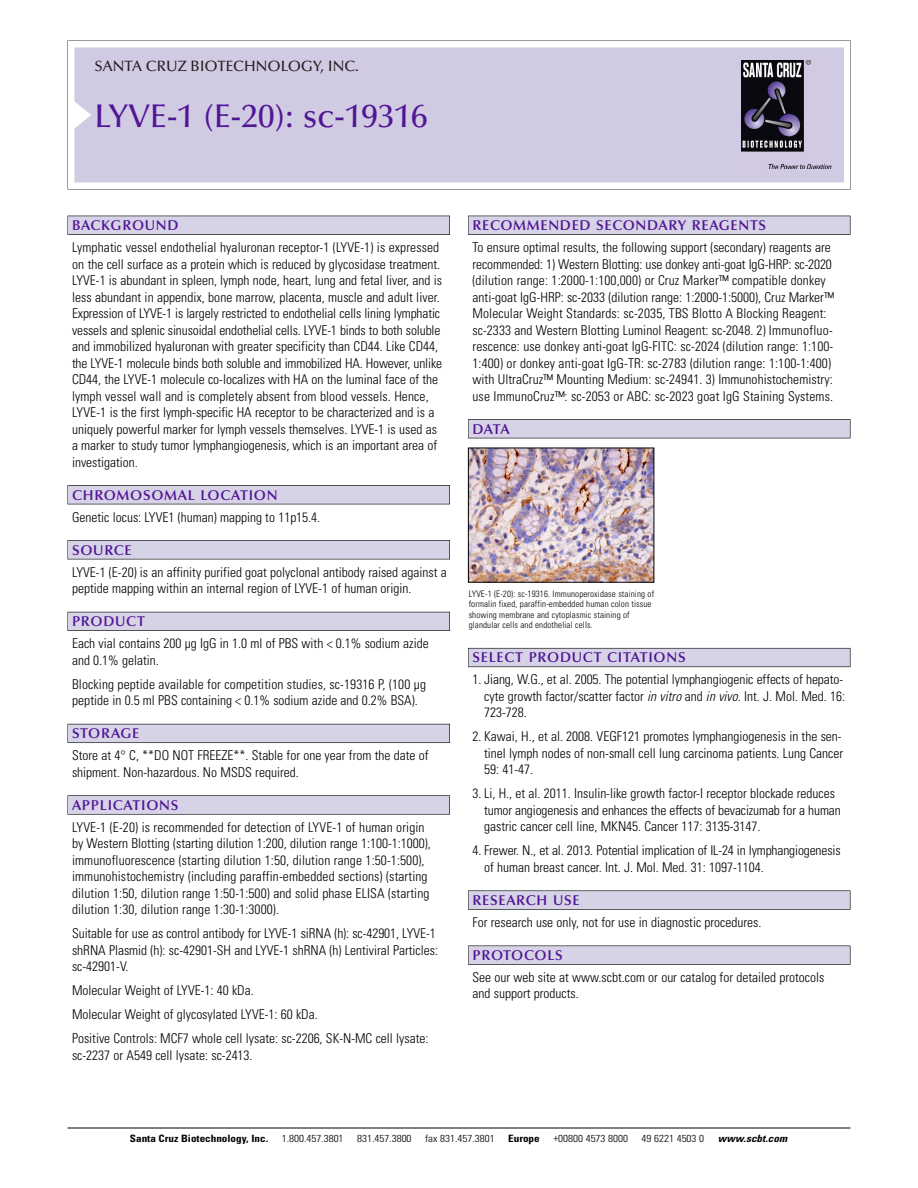
<style>
.page{position:relative;width:918px;height:1188px;background:#fff}
.page>*{position:absolute;margin:0;border:0;box-sizing:border-box;transform-origin:0 0}
.t1{font:500 33px "Optima";color:#511695}
.t2{font:500 15px "Optima";color:#231f20}
.t3{font:600 14.25px "Optima";letter-spacing:.05em;color:#511695}
.t4{font:300 condensed 13.5px/16.5px "Univers";color:#000}
.t5{font:300 condensed 10.2px "Univers";color:#000;scale:1.1 1}
.t6{font:700 condensed 10.2px "Univers";color:#000;scale:1.1 1}
.t7{font:italic 700 condensed 10.2px "Univers";letter-spacing:.005em;color:#000;scale:1.1 1}
.t8{font:300 condensed 9px/10.5px "Univers";letter-spacing:.015em;color:#000}
.s1{font-style:italic}
</style>
<div class="page">
<svg style="left:68px;top:40px;width:783px;height:149px"></svg>
<div style="left:74px;top:47px;width:770px;height:135px;background:#d1cae3"></div>
<img style="left:741px;top:60px;width:90px;height:108px">
<div style="left:68px;top:216px;width:382px;height:19px;background:#525155"></div>
<div style="left:68px;top:216px;width:381px;height:18px;background:#d7d3e7"></div>
<div style="left:68px;top:485px;width:382px;height:19px;background:#525155"></div>
<div style="left:68px;top:486px;width:381px;height:18px;background:#d7d3e7"></div>
<div style="left:68px;top:540px;width:382px;height:19px;background:#545357"></div>
<div style="left:68px;top:541px;width:381px;height:18px;background:#d7d3e7"></div>
<div style="left:68px;top:612px;width:382px;height:19px;background:#54535a"></div>
<div style="left:68px;top:612px;width:381px;height:18px;background:#d7d3e7"></div>
<div style="left:68px;top:724px;width:382px;height:19px;background:#5b5a62"></div>
<div style="left:68px;top:724px;width:381px;height:18px;background:#d7d3e7"></div>
<div style="left:68px;top:795px;width:382px;height:20px;background:#626263"></div>
<div style="left:68px;top:796px;width:381px;height:18px;background:#d7d3e7"></div>
<div style="left:468px;top:216px;width:382px;height:19px;background:#525155"></div>
<div style="left:468px;top:216px;width:382px;height:18px;background:#d7d3e7"></div>
<div style="left:468px;top:419px;width:382px;height:19px;background:#525155"></div>
<div style="left:468px;top:420px;width:382px;height:18px;background:#d7d3e7"></div>
<div style="left:468px;top:648px;width:382px;height:19px;background:#66646d"></div>
<div style="left:468px;top:649px;width:382px;height:18px;background:#d7d3e7"></div>
<svg style="left:468px;top:890px;width:382px;height:20px"></svg>
<div style="left:468px;top:891px;width:382px;height:18px;background:#d7d3e7"></div>
<div style="left:468px;top:946px;width:382px;height:19px;background:#575759"></div>
<div style="left:468px;top:946px;width:382px;height:18px;background:#d7d3e7"></div>
<hr style="left:68px;top:1128px;width:782px;height:1px;background:#000">
<img style="left:470px;top:450px;width:182px;height:131px">
<div style="left:468px;top:448px;width:186px;height:135px;border:1px solid #000"></div>
<p class="t2" style="left:94px;top:61px;width:266px">SANTA CRUZ BIOTECHNOLOGY, INC.</p>
<h1 class="t1" style="left:94px;top:103px;width:335px">LYVE-1 (E-20): sc-19316</h1>
<p class="t3" style="left:72px;top:219px;width:108px">BACKGROUND</p>
<p class="t4" style="left:72px;top:240px;width:372px">Lymphatic vessel endothelial hyaluronan receptor-1 (LYVE-1) is expressed on the cell surface as a protein which is reduced by glycosidase treatment.<br>LYVE-1 is abundant in spleen, lymph node, heart, lung and fetal liver, and is less abundant in appendix, bone marrow, placenta, muscle and adult liver.<br>Expression of LYVE-1 is largely restricted to endothelial cells lining lymphatic vessels and splenic sinusoidal endothelial cells. LYVE-1 binds to both soluble and immobilized hyaluronan with greater specificity than CD44. Like CD44, the LYVE-1 molecule binds both soluble and immobilized HA. However, unlike CD44, the LYVE-1 molecule co-localizes with HA on the luminal face of the lymph vessel wall and is completely absent from blood vessels. Hence, LYVE-1 is the first lymph-specific HA receptor to be characterized and is a uniquely powerful marker for lymph vessels themselves. LYVE-1 is used as a marker to study tumor lymphangiogenesis, which is an important area of investigation.</p>
<p class="t3" style="left:72px;top:489px;width:207px">CHROMOSOMAL LOCATION</p>
<p class="t4" style="left:72px;top:510px;width:250px">Genetic locus: LYVE1 (human) mapping to 11p15.4.</p>
<p class="t3" style="left:72px;top:544px;width:61px">SOURCE</p>
<p class="t4" style="left:72px;top:565px;width:376px">LYVE-1 (E-20) is an affinity purified goat polyclonal antibody raised against a peptide mapping within an internal region of LYVE-1 of human origin.</p>
<p class="t3" style="left:72px;top:616px;width:74px">PRODUCT</p>
<p class="t4" style="left:72px;top:636px;width:358px">Each vial contains 200 µg IgG in 1.0 ml of PBS with &lt; 0.1% sodium azide and 0.1% gelatin.</p>
<p class="t4" style="left:72px;top:677px;width:356px">Blocking peptide available for competition studies, sc-19316 P, (100 µg peptide in 0.5 ml PBS containing &lt; 0.1% sodium azide and 0.2% BSA).</p>
<p class="t3" style="left:72px;top:728px;width:69px">STORAGE</p>
<p class="t4" style="left:72px;top:748px;width:358px">Store at 4° C, **DO NOT FREEZE**. Stable for one year from the date of shipment. Non-hazardous. No MSDS required.</p>
<p class="t3" style="left:72px;top:799px;width:108px">APPLICATIONS</p>
<p class="t4" style="left:72px;top:820px;width:360px">LYVE-1 (E-20) is recommended for detection of LYVE-1 of human origin by Western Blotting (starting dilution 1:200, dilution range 1:100-1:1000), immunofluorescence (starting dilution 1:50, dilution range 1:50-1:500), immunohistochemistry (including paraffin-embedded sections) (starting dilution 1:50, dilution range 1:50-1:500) and solid phase ELISA (starting dilution 1:30, dilution range 1:30-1:3000).</p>
<p class="t4" style="left:72px;top:926px;width:368px">Suitable for use as control antibody for LYVE-1 siRNA (h): sc-42901, LYVE-1 shRNA Plasmid (h): sc-42901-SH and LYVE-1 shRNA (h) Lentiviral Particles: sc-42901-V.</p>
<p class="t4" style="left:72px;top:980px;width:358px;line-height:24px">Molecular Weight of LYVE-1: 40 kDa.<br>Molecular Weight of glycosylated LYVE-1: 60 kDa.<br>Positive Controls: MCF7 whole cell lysate: sc-2206, SK-N-MC cell lysate:</p>
<p class="t4" style="left:72px;top:1048px;width:182px">sc-2237 or A549 cell lysate: sc-2413.</p>
<p class="t3" style="left:473px;top:219px;width:295px">RECOMMENDED SECONDARY REAGENTS</p>
<p class="t4" style="left:473px;top:240px;width:363px">To ensure optimal results, the following support (secondary) reagents are recommended: 1) Western Blotting: use donkey anti-goat IgG-HRP: sc-2020 (dilution range: 1:2000-1:100,000) or Cruz Marker™ compatible donkey anti-goat IgG-HRP: sc-2033 (dilution range: 1:2000-1:5000), Cruz Marker™ Molecular Weight Standards: sc-2035, TBS Blotto A Blocking Reagent: sc-2333 and Western Blotting Luminol Reagent: sc-2048. 2) Immunofluo&shy;rescence: use donkey anti-goat IgG-FITC: sc-2024 (dilution range: 1:100- 1:400) or donkey anti-goat IgG-TR: sc-2783 (dilution range: 1:100-1:400) with UltraCruz™ Mounting Medium: sc-24941. 3) Immunohistochemistry: use ImmunoCruz™: sc-2053 or ABC: sc-2023 goat IgG Staining Systems.</p>
<p class="t3" style="left:473px;top:423px;width:39px">DATA</p>
<p class="t8" style="left:469px;top:589px;width:187px">LYVE-1 (E-20): sc-19316. Immunoperoxidase staining of formalin fixed, paraffin-embedded human colon tissue showing membrane and cytoplasmic staining of glandular cells and endothelial cells.</p>
<p class="t3" style="left:473px;top:652px;width:215px">SELECT PRODUCT CITATIONS</p>
<p class="t4" style="left:484px;top:673px;width:362px;text-indent:-12px">1. Jiang, W.G., et al. 2005. The potential lymphangiogenic effects of hepato&shy;cyte growth factor/scatter factor <span class="s1">in vitro</span> and <span class="s1">in vivo.</span> Int. J. Mol. Med. 16:<br>723-728.</p>
<p class="t4" style="left:484px;top:730px;width:360px;text-align:justify;text-indent:-12px">2. Kawai, H., et al. 2008. VEGF121 promotes lymphangiogenesis in the sen&shy;tinel lymph nodes of non-small cell lung carcinoma patients. Lung Cancer 59: 41-47.</p>
<p class="t4" style="left:484px;top:787px;width:358px;text-indent:-12px">3. Li, H., et al. 2011. Insulin-like growth factor-I receptor blockade reduces tumor angiogenesis and enhances the effects of bevacizumab for a human gastric cancer cell line, MKN45. Cancer 117: 3135-3147.</p>
<p class="t4" style="left:484px;top:844px;width:358px;text-indent:-12px">4. Frewer. N., et al. 2013. Potential implication of IL-24 in lymphangiogenesis of human breast cancer. Int. J. Mol. Med. 31: 1097-1104.</p>
<p class="t3" style="left:473px;top:894px;width:109px">RESEARCH USE</p>
<p class="t4" style="left:473px;top:915px;width:290px">For research use only, not for use in diagnostic procedures.</p>
<p class="t3" style="left:473px;top:949px;width:92px">PROTOCOLS</p>
<p class="t4" style="left:473px;top:970px;width:353px">See our web site at www.scbt.com or our catalog for detailed protocols and support products.</p>
<p class="t6" style="left:130px;top:1135px;width:127px">Santa Cruz Biotechnology, Inc.</p>
<p class="t5" style="left:282px;top:1135px;width:58px">1.800.457.3801</p>
<p class="t5" style="left:357px;top:1135px;width:51px">831.457.3800</p>
<p class="t5" style="left:425px;top:1135px;width:65px">fax 831.457.3801</p>
<p class="t6" style="left:508px;top:1135px;width:30px">Europe</p>
<p class="t5" style="left:553px;top:1135px;width:69px">+00800 4573 8000</p>
<p class="t5" style="left:642px;top:1135px;width:58px">49 6221 4503 0</p>
<p class="t7" style="left:718px;top:1135px;width:64px">www.scbt.com</p>
</div>
